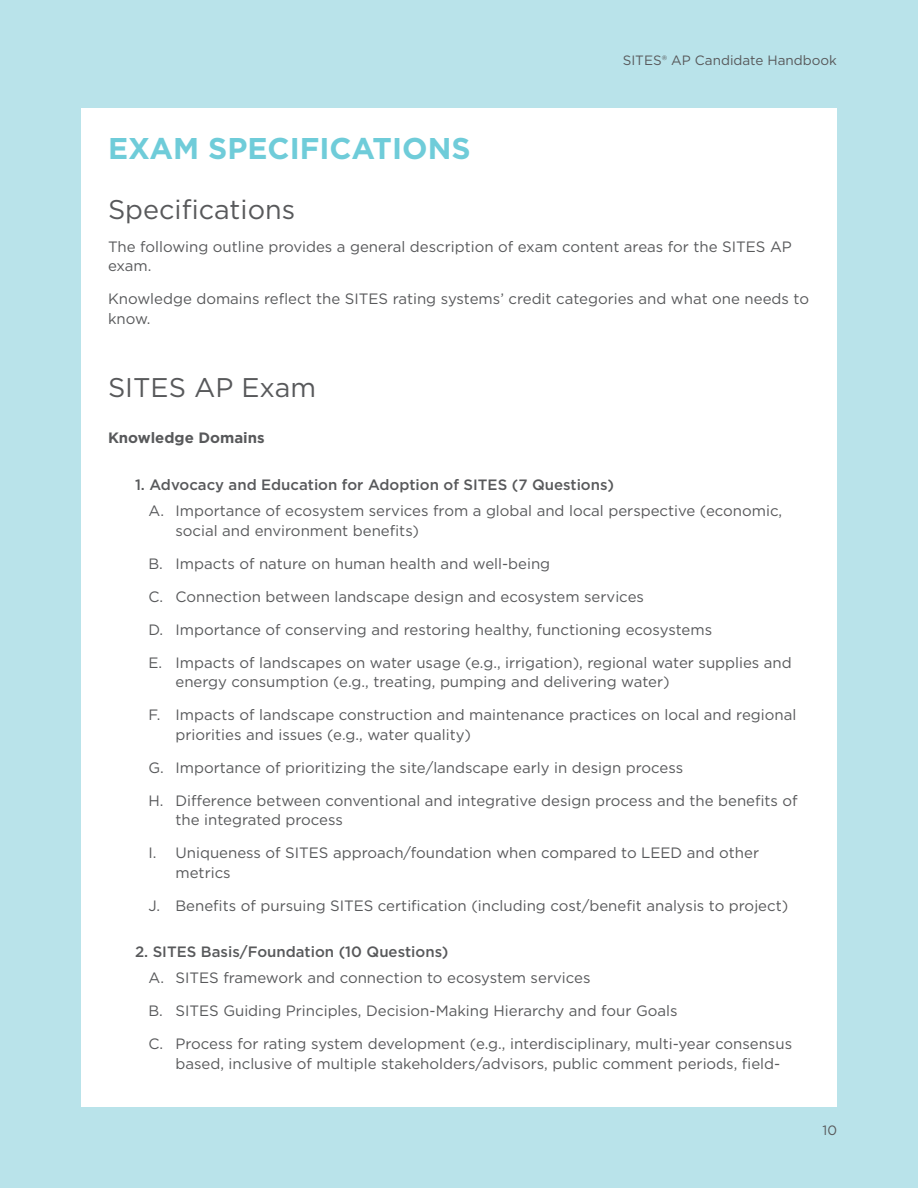
<style>
.page{position:relative;width:918px;height:1188px;background:#b9e3ea}
.page>*{position:absolute;margin:0;border:0;box-sizing:border-box;transform-origin:0 0}
.t1{font:700 30px "Gotham";color:#6fccd9}
.t2{font:27px "Gotham";color:#58595b}
.t3{font:15px/19.5px "Gotham";color:#58595b}
.t4{font:500 15px "Gotham";color:#58595b}
.t5{font:700 15px "Gotham";color:#58595b}
.t6{font:13.5px "Gotham";color:#58595b}
</style>
<div class="page">
<div style="left:81px;top:108px;width:756px;height:999px;background:#fff"></div>
<p class="t6" style="left:623px;top:51px;width:216px">SITES® AP Candidate Handbook</p>
<h1 class="t1" style="left:108px;top:128px;width:364px">EXAM SPECIFICATIONS</h1>
<h2 class="t2" style="left:108px;top:192px;width:189px">Specifications</h2>
<p class="t3" style="left:108px;top:237px;width:685px">The following outline provides a general description of exam content areas for the SITES AP exam.</p>
<p class="t3" style="left:108px;top:289px;width:703px">Knowledge domains reflect the SITES rating systems’ credit categories and what one needs to know.</p>
<h2 class="t2" style="left:108px;top:370px;width:210px">SITES AP Exam</h2>
<p class="t5" style="left:108px;top:428px;width:158px">Knowledge Domains</p>
<p class="t4" style="left:135px;top:475px;width:480px">1. Advocacy and Education for Adoption of SITES (7 Questions)</p>
<p class="t3" style="left:176px;top:501px;width:608px;text-indent:-27px">A. Importance of ecosystem services from a global and local perspective (economic, social and environment benefits)</p>
<p class="t3" style="left:148px;top:553px;width:403px">B. Impacts of nature on human health and well-being</p>
<p class="t3" style="left:148px;top:586px;width:497px">C. Connection between landscape design and ecosystem services</p>
<p class="t3" style="left:148px;top:619px;width:565px">D. Importance of conserving and restoring healthy, functioning ecosystems</p>
<p class="t3" style="left:176px;top:652px;width:618px;text-indent:-27px">E. Impacts of landscapes on water usage (e.g., irrigation), regional water supplies and energy consumption (e.g., treating, pumping and delivering water)</p>
<p class="t3" style="left:176px;top:705px;width:622px;text-indent:-27px">F. Impacts of landscape construction and maintenance practices on local and regional priorities and issues (e.g., water quality)</p>
<p class="t3" style="left:148px;top:757px;width:536px">G. Importance of prioritizing the site/landscape early in design process</p>
<p class="t3" style="left:176px;top:790px;width:624px;text-indent:-27px">H. Difference between conventional and integrative design process and the benefits of the integrated process</p>
<p class="t3" style="left:176px;top:843px;width:585px;text-indent:-27px">I. Uniqueness of SITES approach/foundation when compared to LEED and other metrics</p>
<p class="t3" style="left:148px;top:895px;width:641px">J. Benefits of pursuing SITES certification (including cost/benefit analysis to project)</p>
<p class="t4" style="left:135px;top:942px;width:315px">2. SITES Basis/Foundation (10 Questions)</p>
<p class="t3" style="left:148px;top:968px;width:444px">A. SITES framework and connection to ecosystem services</p>
<p class="t3" style="left:148px;top:1001px;width:531px">B. SITES Guiding Principles, Decision-Making Hierarchy and four Goals</p>
<p class="t3" style="left:176px;top:1034px;width:618px;text-indent:-27px">C. Process for rating system development (e.g., interdisciplinary, multi-year consensus based, inclusive of multiple stakeholders/advisors, public comment periods, field-</p>
<p class="t6" style="left:823px;top:1121px;width:16px">10</p>
</div>
